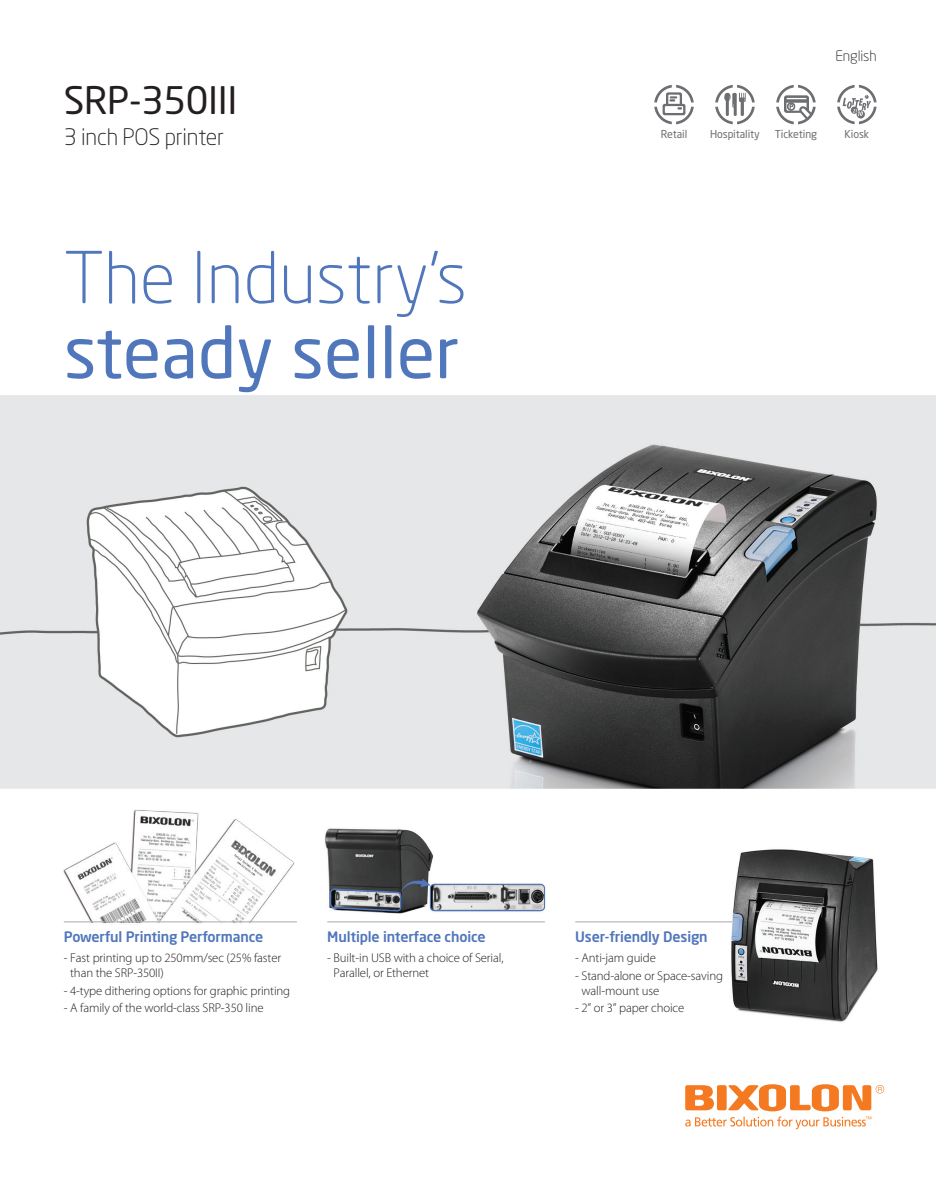
<style>
.page{position:relative;width:936px;height:1191px;background:#fff}
.page>*{position:absolute;margin:0;border:0;box-sizing:border-box;transform-origin:0 0}
.t1{font:300 70.5px "Neo Sans Pro Cyr";color:#5076bb}
.t2{font:70.5px "Neo Sans Pro Cyr";color:#5076bb}
.t3{font:37.5px "Neo Sans Pro Cyr";letter-spacing:-.01em;color:#231f20}
.t4{font:300 22.5px "Neo Sans Pro Cyr";letter-spacing:-.01em;color:#231f20}
.t5{font:500 14.25px "Neo Sans Pro Cyr";letter-spacing:-.01em;color:#5076bb}
.t6{font:300 14.25px "Neo Sans Pro Cyr";letter-spacing:-.01em;color:#231f20}
.t7{font:300 12.75px/15.3px "Myriad Pro";letter-spacing:-.01em;color:#231f20}
.t8{font:10.8px "Neo Sans Pro Cyr";letter-spacing:-.01em;color:#6d6e71}
</style>
<div class="page">
<img style="left:0;top:84px;width:935px;height:1046px">
<img style="left:59px;top:800px;width:238px;height:122px">
<hr style="left:64px;top:921px;width:233px;height:1px;background:#a8a9ad">
<hr style="left:327px;top:921px;width:218px;height:1px;background:#a8a9ad">
<img style="left:319px;top:821px;width:118px;height:99px">
<img style="left:430px;top:884px;width:114px;height:26px">
<div style="left:430px;top:884px;width:115px;height:27px;border:1px solid #5076bb;border-radius:4px"></div>
<svg style="left:329px;top:878px;width:101px;height:34px;background:#656970"></svg>
<hr style="left:575px;top:921px;width:157px;height:1px;background:#a8a9ad">
<svg style="left:685px;top:1084px;width:199px;height:45px"></svg>
<svg style="left:776px;top:85px;width:39px;height:39px"></svg>
<svg style="left:715px;top:85px;width:39px;height:39px"></svg>
<svg style="left:654px;top:85px;width:39px;height:39px"></svg>
<svg style="left:837px;top:85px;width:39px;height:39px"></svg>
<p class="t6" style="left:835px;top:50px;width:43px">English</p>
<h2 class="t3" style="left:64px;top:85px;width:175px">SRP-350III</h2>
<h3 class="t4" style="left:64px;top:128px;width:162px">3 inch POS printer</h3>
<p class="t8" style="left:660px;top:130px;width:28px">Retail</p>
<p class="t8" style="left:844px;top:130px;width:26px">Kiosk</p>
<p class="t8" style="left:710px;top:130px;width:51px">Hospitality</p>
<p class="t8" style="left:774px;top:130px;width:44px">Ticketing</p>
<h1 class="t1" style="left:64px;top:250px;width:404px">The Industry's</h1>
<h1 class="t2" style="left:64px;top:325px;width:397px">steady seller</h1>
<p class="t5" style="left:64px;top:930px;width:201px">Powerful Printing Performance</p>
<p class="t7" style="left:70px;top:951px;width:212px;text-indent:-6px">- Fast printing up to 250mm/sec (25% faster than the SRP-350II)</p>
<p class="t7" style="left:64px;top:984px;width:228px">- 4-type dithering options for graphic printing</p>
<p class="t7" style="left:64px;top:1001px;width:201px">- A family of the world-class SRP-350 line</p>
<p class="t5" style="left:327px;top:930px;width:160px">Multiple interface choice</p>
<p class="t7" style="left:333px;top:951px;width:171px;text-indent:-6px">- Built-in USB with a choice of Serial,<br>Parallel, or Ethernet</p>
<p class="t5" style="left:575px;top:930px;width:134px">User-friendly Design</p>
<p class="t7" style="left:575px;top:951px;width:82px">- Anti-jam guide</p>
<p class="t7" style="left:581px;top:968px;width:143px;text-indent:-6px">- Stand-alone or Space-saving wall-mount use</p>
<p class="t7" style="left:575px;top:1001px;width:111px">- 2” or 3” paper choice</p>
</div>
